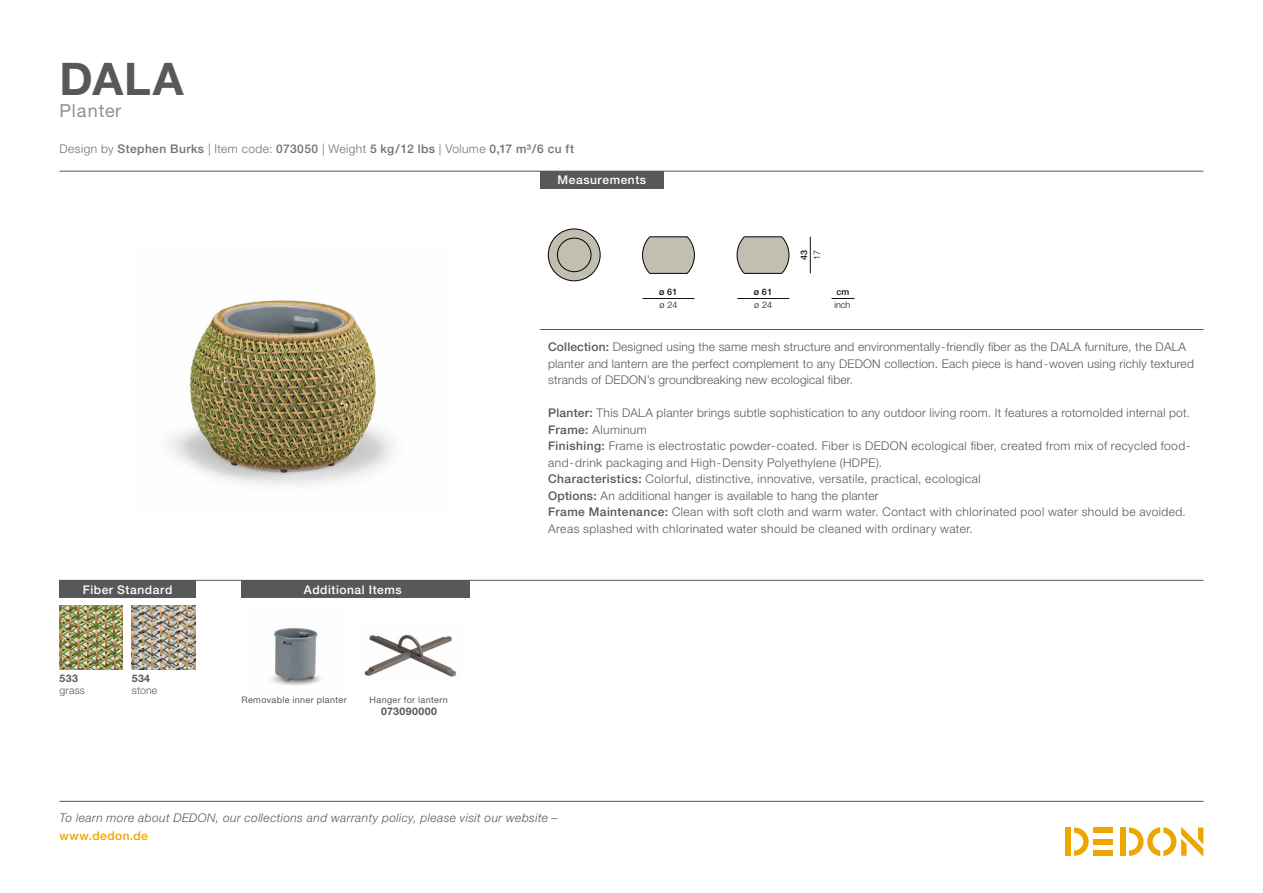
<style>
.page{position:relative;width:1263px;height:893px;background:#fff}
.page>*{position:absolute;margin:0;border:0;box-sizing:border-box;transform-origin:0 0}
.t1{font:700 45px "Helvetica Neue LT";color:#58585a}
.t2{font:18px "Helvetica Neue LT";letter-spacing:.05em;color:#928f8f}
.t3{font:300 12px/16.5px "Helvetica Neue LT";letter-spacing:.025em;color:#58585a}
.t4{font:italic 300 12px "Helvetica Neue LT";letter-spacing:.035em;color:#58585a}
.t5{font:500 12px "Helvetica Neue LT";letter-spacing:.035em;color:#727171}
.t6{font:500 12px "Helvetica Neue LT";letter-spacing:.045em;color:#fff}
.t7{font:500 12px "Helvetica Neue LT";letter-spacing:.035em;color:#eea500}
.t8{font:700 10.5px "Helvetica Neue LT";letter-spacing:.04em;color:#58585a}
.t9{font:300 10.5px "Helvetica Neue LT";letter-spacing:.02em;color:#58585a}
.t10{font:9px "Helvetica Neue LT";letter-spacing:.045em;color:#58585a}
.t11{font:300 9px/12.9px "Helvetica Neue LT";color:#121212}
.t12{font:500 9px "Helvetica Neue LT";color:#121212}
.s1{font-weight:300}
.s2{font-weight:500;color:#010101}
.s3{font-weight:500}
</style>
<div class="page">
<div style="left:1120px;top:827px;width:5px;height:29px;background:#eea500"></div>
<div style="left:1094px;top:827px;width:19px;height:6px;background:#eea500"></div>
<div style="left:1094px;top:850px;width:19px;height:6px;background:#eea500"></div>
<div style="left:1094px;top:839px;width:19px;height:5px;background:#eea500"></div>
<svg style="left:1074px;top:827px;width:15px;height:29px"></svg>
<div style="left:1065px;top:827px;width:6px;height:29px;background:#eea500"></div>
<svg style="left:1129px;top:827px;width:74px;height:29px"></svg>
<hr style="left:60px;top:801px;width:1143px;height:1px;background:#565757">
<img style="left:132px;top:605px;width:63px;height:64px">
<img style="left:60px;top:606px;width:63px;height:63px">
<img style="left:168px;top:300px;width:226px;height:185px">
<hr style="left:60px;top:580px;width:1143px;height:1px;background:#565757">
<hr style="left:60px;top:171px;width:1143px;height:1px;background:#565757">
<hr style="left:540px;top:329px;width:663px;height:1px;background:#565757">
<div style="left:540px;top:171px;width:124px;height:17px;background:#58585a"></div>
<div style="left:60px;top:580px;width:136px;height:18px;background:#58585a"></div>
<div style="left:241px;top:580px;width:228px;height:18px;background:#58585a"></div>
<img style="left:364px;top:634px;width:93px;height:43px">
<svg style="left:831px;top:298px;width:23px;height:1px"></svg>
<hr style="left:737px;top:298px;width:52px;height:1px;background:#121212">
<hr style="left:810px;top:237px;width:1px;height:36px;background:#121212">
<hr style="left:642px;top:298px;width:52px;height:1px;background:#121212">
<svg style="left:737px;top:237px;width:52px;height:37px;background:#bab7aa"></svg>
<svg style="left:642px;top:237px;width:53px;height:37px;background:#bab8ab"></svg>
<svg style="left:548px;top:229px;width:52px;height:52px"></svg>
<img style="left:270px;top:627px;width:52px;height:59px">
<h1 class="t1" style="left:60px;top:51px;width:126px">DALA</h1>
<h2 class="t2" style="left:60px;top:100px;width:63px">Planter</h2>
<p class="t5" style="left:60px;top:142px;width:516px"><span class="s1">Design by</span> Stephen Burks <span class="s1">| Item code:</span> 073050 <span class="s1">| Weight</span> 5 kg/12 lbs <span class="s1">| Volume</span> 0,17 m³/6 cu ft</p>
<p class="t6" style="left:558px;top:173px;width:90px">Measurements</p>
<p class="t11" style="left:659px;top:286px;width:20px"><span class="s2">ø</span> <span class="s3">61 </span>ø 24</p>
<p class="t11" style="left:754px;top:286px;width:20px"><span class="s2">ø</span> <span class="s3">61 </span>ø 24</p>
<p class="t12" style="left:798px;top:260px;width:12px;rotate:-90deg">43</p>
<p class="t11" style="left:810px;top:260px;width:12px;rotate:-90deg">17</p>
<p class="t12" style="left:836px;top:287px;width:14px">cm</p>
<p class="t11" style="left:834px;top:298px;width:18px">inch</p>
<p class="t6" style="left:83px;top:582px;width:91px">Fiber Standard</p>
<p class="t8" style="left:60px;top:671px;width:20px">533</p>
<p class="t9" style="left:60px;top:684px;width:27px">grass</p>
<p class="t8" style="left:132px;top:671px;width:20px">534</p>
<p class="t9" style="left:132px;top:684px;width:27px">stone</p>
<p class="t6" style="left:304px;top:582px;width:99px">Additional Items</p>
<p class="t10" style="left:241px;top:694px;width:107px">Removable inner planter</p>
<p class="t10" style="left:369px;top:694px;width:80px">Hanger for lantern</p>
<p class="t8" style="left:381px;top:705px;width:57px">073090000</p>
<p class="t3" style="left:548px;top:338px;width:647px"><span class="s3">Collection:</span> Designed using the same mesh structure and environmentally-friendly fiber as the DALA furniture, the DALA planter and lantern are the perfect complement to any DEDON collection. Each piece is hand-woven using richly textured strands of DEDON’s groundbreaking new ecological fiber.</p>
<p class="t3" style="left:548px;top:404px;width:644px"><span class="s3">Planter:</span> This DALA planter brings subtle sophistication to any outdoor living room. It features a rotomolded internal pot.<br><span class="s3">Frame:</span> Aluminum<br><span class="s3">Finishing:</span> Frame is electrostatic powder-coated. Fiber is DEDON ecological fiber, created from mix of recycled food&shy;and-drink packaging and High-Density Polyethylene (HDPE).<br><span class="s3">Characteristics:</span> Colorful, distinctive, innovative, versatile, practical, ecological<br><span class="s3">Options:</span> An additional hanger is available to hang the planter<br><span class="s3">Frame Maintenance:</span> Clean with soft cloth and warm water. Contact with chlorinated pool water should be avoided.<br>Areas splashed with chlorinated water should be cleaned with ordinary water.</p>
<p class="t4" style="left:60px;top:811px;width:500px">To learn more about DEDON, our collections and warranty policy, please visit our website –</p>
<p class="t7" style="left:60px;top:829px;width:90px">www.dedon.de</p>
</div>
